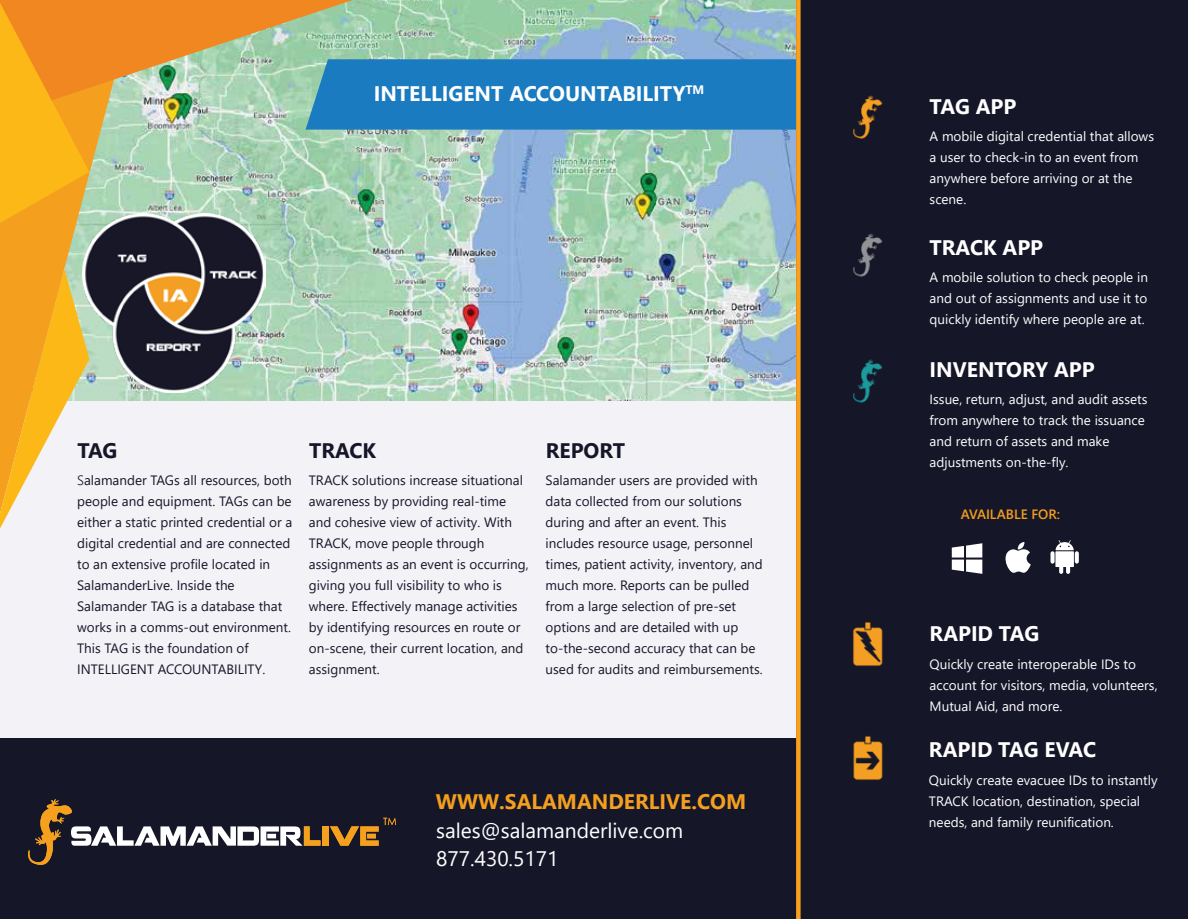
<style>
.page{position:relative;width:1188px;height:919px;background:#fff}
.page>*{position:absolute;margin:0;border:0;box-sizing:border-box;transform-origin:0 0}
.t1{font:300 24px "Segoe UI";letter-spacing:.01em;color:#fff}
.t2{font:700 21px "Segoe UI";color:#fff}
.t3{font:21px "Segoe UI";color:#fff}
.t4{font:700 21px "Segoe UI";color:#f49f1e}
.t5{font:700 21px "Segoe UI";color:#161629}
.t6{font:13.5px/21px "Segoe UI";color:#161629}
.t7{font:13.5px/21px "Segoe UI";color:#fff}
.t8{font:600 13.5px "Segoe UI";color:#f49f1e}
.s1{font-weight:300}
</style>
<div class="page">
<div style="left:0;top:738px;width:796px;height:180px;background:#161629"></div>
<img style="left:135px;top:223px;width:661px;height:178px">
<div style="left:0;top:401px;width:809px;height:337px;background:#f2f2f7"></div>
<div style="left:796px;top:0;width:392px;height:918px;background:#161629"></div>
<svg style="left:0;top:223px;width:135px;height:178px;background:#e5ab41"></svg>
<svg style="left:0;top:269px;width:89px;height:259px"></svg>
<svg style="left:0;top:0;width:796px;height:223px;background:#97b19e"></svg>
<div style="left:796px;top:0;width:5px;height:918px;background:#f9a01e"></div>
<svg style="left:1006px;top:542px;width:25px;height:30px"></svg>
<svg style="left:1051px;top:551px;width:4px;height:12px"></svg>
<svg style="left:1075px;top:551px;width:4px;height:12px"></svg>
<svg style="left:1055px;top:540px;width:19px;height:34px"></svg>
<svg style="left:952px;top:543px;width:30px;height:30px"></svg>
<img style="left:853px;top:95px;width:30px;height:44px">
<img style="left:853px;top:233px;width:30px;height:44px">
<img style="left:853px;top:359px;width:30px;height:44px">
<img style="left:853px;top:622px;width:30px;height:44px">
<img style="left:853px;top:736px;width:30px;height:44px">
<img style="left:82px;top:213px;width:184px;height:180px">
<svg style="left:28px;top:799px;width:292px;height:66px"></svg>
<div style="left:322px;top:826px;width:7px;height:19px;background:#f5a11d"></div>
<svg style="left:330px;top:817px;width:66px;height:28px"></svg>
<h1 class="t1" style="left:516px;top:56px;width:227px">CONTACT US TODAY</h1>
<h2 class="t2" style="left:374px;top:74px;width:332px">INTELLIGENT ACCOUNTABILITY<sup>TM</sup></h2>
<h2 class="t5" style="left:77px;top:431px;width:42px">TAG</h2>
<h2 class="t5" style="left:309px;top:431px;width:68px">TRACK</h2>
<h2 class="t5" style="left:546px;top:431px;width:81px">REPORT</h2>
<p class="t6" style="left:77px;top:468px;width:217px"><span class="s1">S</span>alamander TAGs all resources, both people and equipment. TAGs can be either a static printed credential or a digital credential and are connected to an extensive profile located in SalamanderLive. Inside the Salamander TAG is a database that works in a comms-out environment.<br>This TAG is the foundation of INTELLIGENT ACCOUNTABILITY.</p>
<p class="t6" style="left:309px;top:468px;width:221px">TRACK solutions increase situational awareness by providing real-time and cohesive view of activity. With TRACK, move people through assignments as an event is occurring, giving you full visibility to who is where. Effectively manage activities by identifying resources en route or on-scene, their current location, and assignment.</p>
<p class="t6" style="left:546px;top:468px;width:219px">Salamander users are provided with data collected from our solutions during and after an event. This includes resource usage, personnel times, patient activity, inventory, and much more. Reports can be pulled from a large selection of pre-set options and are detailed with up to-the-second accuracy that can be used for audits and reimbursements.</p>
<h2 class="t4" style="left:436px;top:782px;width:312px">WWW.SALAMANDERLIVE.COM</h2>
<h2 class="t3" style="left:436px;top:810px;width:249px">sales@salamanderlive.com</h2>
<h2 class="t3" style="left:436px;top:838px;width:124px">877.430.5171</h2>
<h2 class="t2" style="left:930px;top:87px;width:88px">TAG APP</h2>
<p class="t7" style="left:930px;top:125px;width:226px">A mobile digital credential that allows a user to check-in to an event from anywhere before arriving or at the scene.</p>
<h2 class="t2" style="left:930px;top:227px;width:115px">TRACK APP</h2>
<p class="t7" style="left:930px;top:265px;width:220px;text-align:justify">A mobile solution to check people in and out of assignments and use it to quickly identify where people are at.</p>
<h2 class="t2" style="left:930px;top:350px;width:167px">INVENTORY APP</h2>
<p class="t7" style="left:930px;top:388px;width:219px">Issue, return, adjust, and audit assets from anywhere to track the issuance and return of assets and make adjustments on-the-fly.</p>
<p class="t8" style="left:961px;top:502px;width:101px">AVAILABLE FOR:</p>
<h2 class="t2" style="left:930px;top:614px;width:111px">RAPID TAG</h2>
<p class="t7" style="left:930px;top:652px;width:229px">Quickly create interoperable IDs to account for visitors, media, volunteers,<br>Mutual Aid, and more.</p>
<h2 class="t2" style="left:929px;top:730px;width:169px">RAPID TAG EVAC</h2>
<p class="t7" style="left:929px;top:768px;width:230px">Quickly create evacuee IDs to instantly<br>TRACK location, destination, special needs, and family reunification.</p>
</div>
